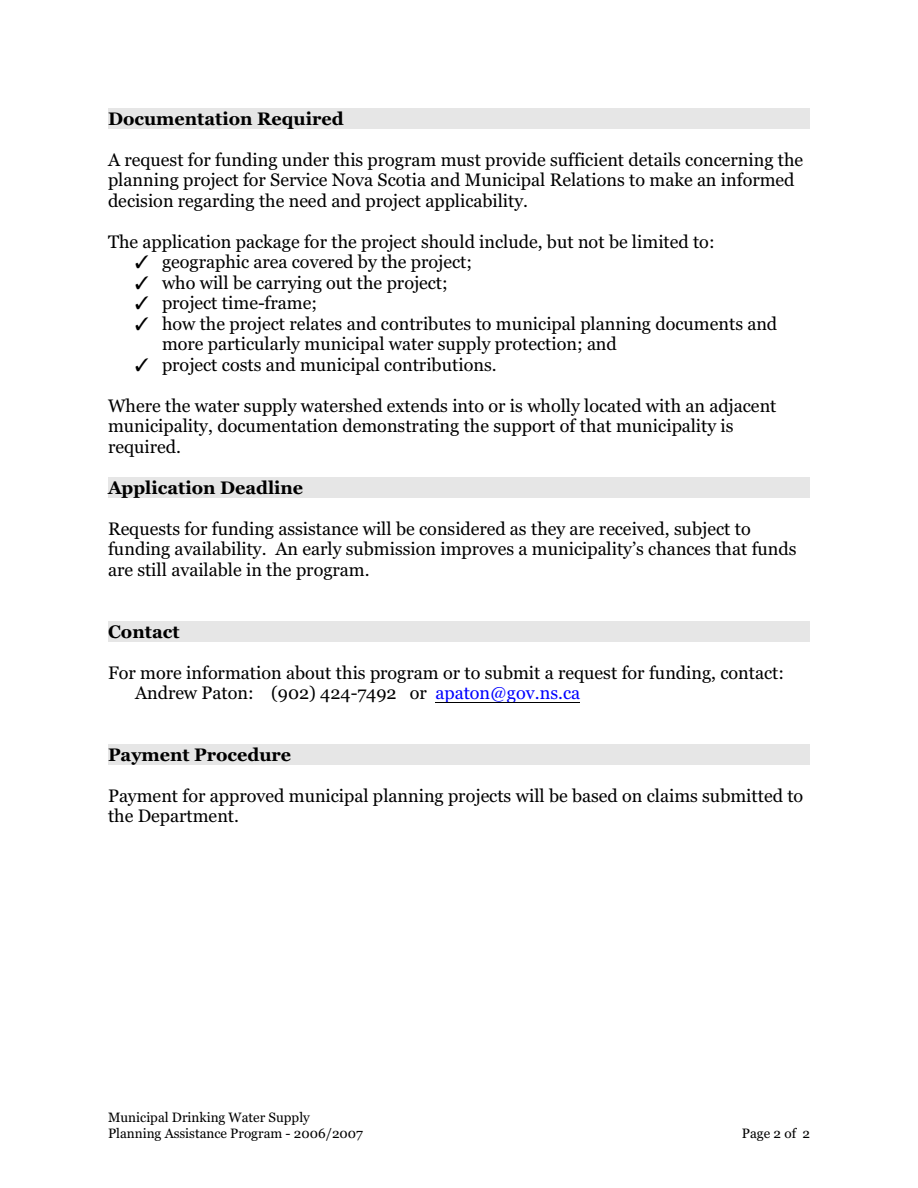
<style>
.page{position:relative;width:918px;height:1188px;background:#fff}
.page>*{position:absolute;margin:0;border:0;box-sizing:border-box;transform-origin:0 0}
.t1{font:18px/20.5px "Georgia";color:#000}
.t2{font:700 18px "Georgia";color:#000}
.t3{font:13.5px/15.5px "Georgia";color:#000}
.s1{color:#00f}
</style>
<div class="page">
<div style="left:108px;top:108px;width:702px;height:20px;background:#e6e6e6"></div>
<div style="left:108px;top:477px;width:702px;height:21px;background:#e6e6e6"></div>
<div style="left:108px;top:621px;width:702px;height:20px;background:#e6e6e6"></div>
<div style="left:108px;top:744px;width:702px;height:20px;background:#e6e6e6"></div>
<hr style="left:435px;top:702px;width:145px;height:1px;background:#000">
<p class="t2" style="left:108px;top:111px;width:237px">Documentation Required</p>
<p class="t1" style="left:108px;top:150px;width:697px">A request for funding under this program must provide sufficient details concerning the planning project for Service Nova Scotia and Municipal Relations to make an informed decision regarding the need and project applicability.</p>
<p class="t1" style="left:162px;top:233px;width:617px;text-indent:-54px">The application package for the project should include, but not be limited to: geographic area covered by the project;<br>who will be carrying out the project;<br>project time-frame;<br>how the project relates and contributes to municipal planning documents and more particularly municipal water supply protection; and<br>project costs and municipal contributions.</p>
<p class="t1" style="left:108px;top:397px;width:670px">Where the water supply watershed extends into or is wholly located with an adjacent municipality, documentation demonstrating the support of that municipality is required.</p>
<p class="t2" style="left:108px;top:480px;width:197px">Application Deadline</p>
<p class="t1" style="left:108px;top:520px;width:690px">Requests for funding assistance will be considered as they are received, subject to funding availability. An early submission improves a municipality’s chances that funds are still available in the program.</p>
<p class="t2" style="left:108px;top:624px;width:73px">Contact</p>
<p class="t1" style="left:135px;top:663px;width:651px;text-indent:-27px">For more information about this program or to submit a request for funding, contact:<br>Andrew Paton: (902) 424-7492 or <span class="s1">apaton@gov.ns.ca</span></p>
<p class="t2" style="left:108px;top:747px;width:185px">Payment Procedure</p>
<p class="t1" style="left:108px;top:787px;width:697px">Payment for approved municipal planning projects will be based on claims submitted to the Department.</p>
<p class="t3" style="left:108px;top:1111px;width:256px">Municipal Drinking Water Supply<br>Planning Assistance Program - 2006/2007</p>
<p class="t3" style="left:742px;top:1126px;width:70px">Page 2 of 2</p>
</div>
